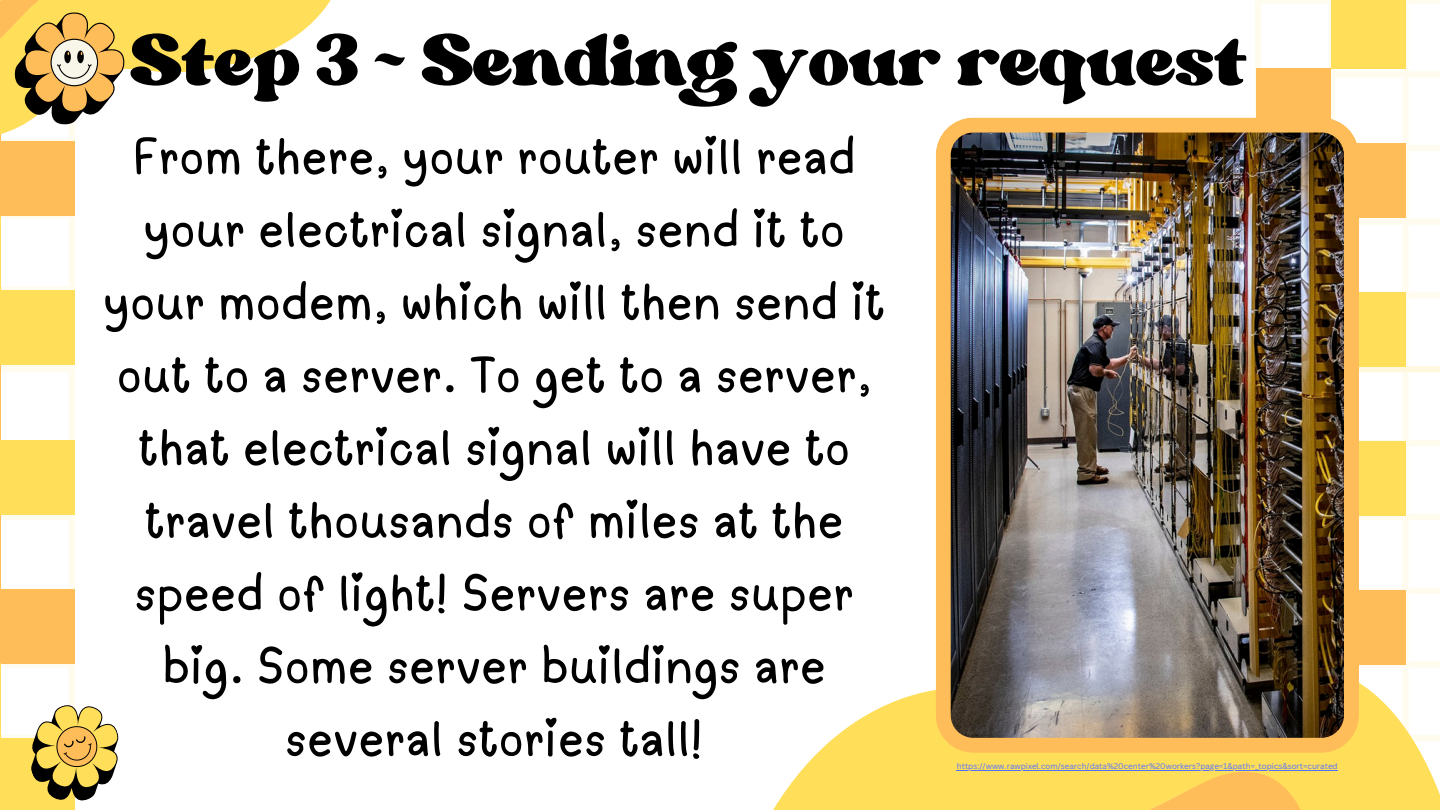
<style>
.page{position:relative;width:1440px;height:810px;background:#fff}
.page>*{position:absolute;margin:0;border:0;box-sizing:border-box;transform-origin:0 0}
.t1{font:104px "Margin";color:#000}
.t2{font:52px/72.8px "lulu";color:#000;text-align:center}
.t3{font:8px "Canva Sans";color:#5271ff}
</style>
<div class="page">
<svg style="left:1359px;top:372px;width:81px;height:252px"></svg>
<svg style="left:1255px;top:0;width:185px;height:372px"></svg>
<div style="left:1331px;top:590px;width:75px;height:75px;background:#ffbd59"></div>
<div style="left:1331px;top:441px;width:75px;height:75px;background:#ffde59"></div>
<div style="left:1331px;top:143px;width:75px;height:75px;background:#ffbd59"></div>
<div style="left:1256px;top:69px;width:75px;height:74px;background:#ffbd59"></div>
<div style="left:1331px;top:292px;width:75px;height:75px;background:#ffde59"></div>
<div style="left:1331px;top:0;width:75px;height:69px;background:#ffde59"></div>
<svg style="left:773px;top:629px;width:667px;height:181px"></svg>
<svg style="left:783px;top:698px;width:608px;height:112px;fill:#ffde59"></svg>
<svg style="left:860px;top:759px;width:462px;height:51px;background:#ffd859"></svg>
<svg style="left:283px;top:0;width:48px;height:44px;fill:#ffde59"></svg>
<svg style="left:0;top:0;width:283px;height:810px"></svg>
<img style="left:936px;top:118px;width:423px;height:635px">
<hr style="left:957px;top:770px;width:381px;height:1px;background:#5271ff">
<p class="t1" style="left:130px;top:11px;width:1118px">Step 3 ~ Sending your request</p>
<p class="t2" style="left:103px;top:113px;width:784px">From there, your router will read your electrical signal, send it to your modem, which will then send it out to a server. To get to a server, that electrical signal will have to travel thousands of miles at the speed of light! Servers are super big. Some server buildings are several stories tall!</p>
<p class="t3" style="left:957px;top:761px;width:382px">https://www.rawpixel.com/search/data%20center%20workers?page=1&amp;path=_topics&amp;sort=curated</p>
</div>
